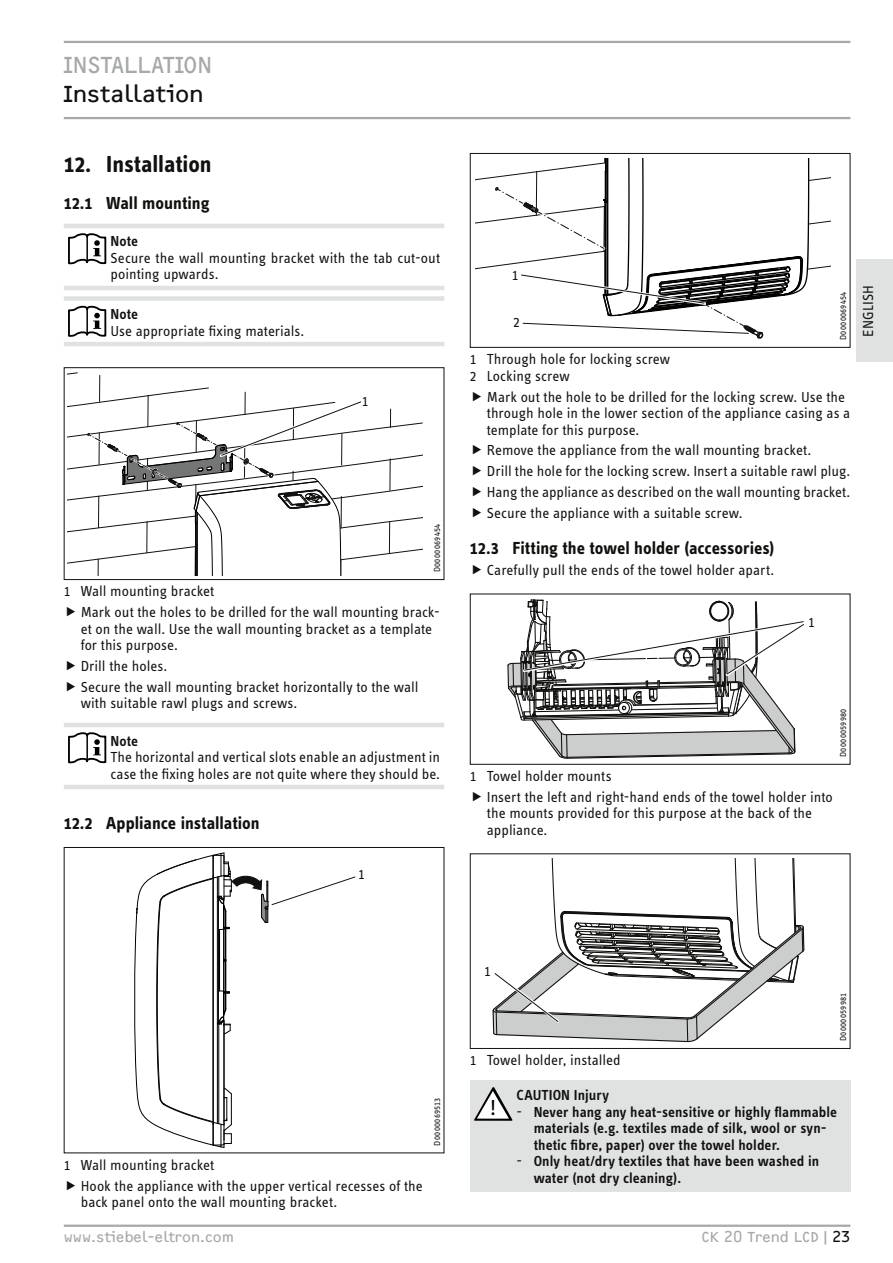
<style>
.page{position:relative;width:893px;height:1263px;background:#fff}
.page>*{position:absolute;margin:0;border:0;box-sizing:border-box;transform-origin:0 0}
.t1{font:700 24px "STE Info Text";letter-spacing:-.005em;color:#11110f}
.t2{font:24px "F2 FOCR Bczyk Com";color:#a7a9a8}
.t3{font:24px "F2 FOCR Bczyk Com";color:#11110f}
.t4{font:22.5px "STE Info Text";color:#000}
.t5{font:700 18px "STE Info Text";color:#11110f}
.t6{font:15px/16.5px "STE Info Text";color:#11110f}
.t7{font:600 15px/16.5px "STE Info Text";letter-spacing:.005em;color:#11110f}
.t8{font:15px "F2 FOCR Bczyk Com";color:#a7a9a8}
.t9{font:9px "STE Info Text";letter-spacing:.035em;color:#11110f}
.s1{font-weight:400}
.s2{color:#11110f}
</style>
<div class="page">
<hr style="left:64px;top:41px;width:786px;height:2px;background:#a7a9a8">
<hr style="left:64px;top:117px;width:786px;height:2px;background:#a7a9a8">
<div style="left:857px;top:260px;width:36px;height:102px;background:#e0e2e2"></div>
<hr style="left:64px;top:1224px;width:786px;height:3px;background:#a7a9a8">
<hr style="left:64px;top:224px;width:380px;height:4px;background:#e0e2e2">
<hr style="left:64px;top:286px;width:380px;height:4px;background:#e0e2e2">
<svg style="left:68px;top:233px;width:38px;height:31px"></svg>
<hr style="left:86px;top:236px;width:2px;height:25px;background:#000">
<div style="left:64px;top:296px;width:380px;height:5px;background:#e0e2e2"></div>
<hr style="left:64px;top:342px;width:380px;height:4px;background:#e0e2e2">
<svg style="left:68px;top:306px;width:38px;height:31px"></svg>
<hr style="left:86px;top:309px;width:2px;height:25px;background:#000">
<div style="left:64px;top:367px;width:380px;height:213px;border:1px solid #11110f"></div>
<svg style="left:68px;top:373px;width:355px;height:203px"></svg>
<hr style="left:64px;top:723px;width:380px;height:4px;background:#e0e2e2">
<hr style="left:64px;top:785px;width:380px;height:4px;background:#e0e2e2">
<svg style="left:68px;top:732px;width:38px;height:31px"></svg>
<hr style="left:86px;top:735px;width:2px;height:25px;background:#000">
<svg style="left:134px;top:852px;width:222px;height:296px"></svg>
<div style="left:470px;top:153px;width:380px;height:195px;border:1px solid #11110f"></div>
<svg style="left:476px;top:158px;width:355px;height:180px"></svg>
<div style="left:470px;top:594px;width:380px;height:171px;border:1px solid #11110f"></div>
<svg style="left:507px;top:599px;width:297px;height:160px"></svg>
<div style="left:470px;top:853px;width:380px;height:196px;border:1px solid #11110f"></div>
<svg style="left:492px;top:859px;width:313px;height:184px"></svg>
<div style="left:470px;top:1080px;width:380px;height:111px;background:#e0e2e2"></div>
<svg style="left:474px;top:1087px;width:38px;height:34px"></svg>
<h1 class="t2" style="left:64px;top:51px;width:22px">Installation</h1>
<h1 class="t3" style="left:64px;top:80px;width:141px">Installation</h1>
<h1 class="t1" style="left:64px;top:150px;width:149px">12. Installation</h1>
<p class="t5" style="left:64px;top:193px;width:147px">12.1 Wall mounting</p>
<p class="t7" style="left:111px;top:233px;width:29px">Note</p>
<p class="t6" style="left:111px;top:250px;width:331px">Secure the wall mounting bracket with the tab cut-out pointing upwards.</p>
<p class="t7" style="left:111px;top:306px;width:29px">Note</p>
<p class="t6" style="left:111px;top:322px;width:195px">Use appropriate fixing materials.</p>
<p class="t6" style="left:362px;top:393px;width:8px">1</p>
<p class="t9" style="left:432px;top:572px;width:50px;rotate:-90deg">D0000069454</p>
<p class="t6" style="left:81px;top:581px;width:361px;line-height:20.7px;text-indent:-17px">1 Wall mounting bracket<br>Mark out the holes to be drilled for the wall mounting brack-</p>
<p class="t6" style="left:81px;top:620px;width:353px">et on the wall. Use the wall mounting bracket as a template for this purpose.</p>
<p class="t6" style="left:81px;top:655px;width:339px;line-height:20.7px">Drill the holes.<br>Secure the wall mounting bracket horizontally to the wall</p>
<p class="t6" style="left:81px;top:695px;width:218px">with suitable rawl plugs and screws.</p>
<p class="t7" style="left:111px;top:732px;width:29px">Note</p>
<p class="t6" style="left:111px;top:749px;width:331px">The horizontal and vertical slots enable an adjustment in case the fixing holes are not quite where they should be.</p>
<p class="t5" style="left:64px;top:812px;width:197px">12.2 Appliance installation</p>
<p class="t6" style="left:358px;top:866px;width:8px">1</p>
<p class="t6" style="left:512px;top:267px;width:8px">1</p>
<p class="t6" style="left:513px;top:314px;width:8px">2</p>
<p class="t6" style="left:470px;top:351px;width:202px">1 Through hole for locking screw<br>2 Locking screw</p>
<p class="t6" style="left:487px;top:388px;width:365px">Mark out the hole to be drilled for the locking screw. Use the through hole in the lower section of the appliance casing as a template for this purpose.</p>
<p class="t6" style="left:487px;top:440px;width:365px;line-height:20.7px">Remove the appliance from the wall mounting bracket.<br>Drill the hole for the locking screw. Insert a suitable rawl plug.<br>Hang the appliance as described on the wall mounting bracket.<br>Secure the appliance with a suitable screw.</p>
<p class="t5" style="left:470px;top:538px;width:306px">12.3 Fitting the towel holder (accessories)</p>
<p class="t6" style="left:487px;top:562px;width:289px">Carefully pull the ends of the towel holder apart.</p>
<p class="t9" style="left:838px;top:340px;width:50px;rotate:-90deg">D0000069454</p>
<p class="t6" style="left:860px;top:336px;width:53px;rotate:-90deg">ENGLISH</p>
<p class="t6" style="left:808px;top:614px;width:8px">1</p>
<p class="t6" style="left:487px;top:766px;width:347px;line-height:20.7px;text-indent:-17px">1 Towel holder mounts<br>Insert the left and right-hand ends of the towel holder into</p>
<p class="t6" style="left:487px;top:805px;width:327px">the mounts provided for this purpose at the back of the appliance.</p>
<p class="t9" style="left:838px;top:757px;width:50px;rotate:-90deg">D0000059980</p>
<p class="t6" style="left:81px;top:1154px;width:343px;line-height:20.7px;text-indent:-17px">1 Wall mounting bracket<br>Hook the appliance with the upper vertical recesses of the</p>
<p class="t6" style="left:81px;top:1194px;width:258px">back panel onto the wall mounting bracket.</p>
<p class="t9" style="left:432px;top:1145px;width:50px;rotate:-90deg">D0000069513</p>
<p class="t6" style="left:484px;top:963px;width:8px">1</p>
<p class="t9" style="left:838px;top:1041px;width:50px;rotate:-90deg">D0000059981</p>
<p class="t6" style="left:470px;top:1052px;width:152px">1 Towel holder, installed</p>
<h2 class="t4" style="left:490px;top:1095px;width:8px">!</h2>
<p class="t7" style="left:517px;top:1087px;width:94px">CAUTION Injury</p>
<p class="t7" style="left:534px;top:1103px;width:305px;text-indent:-17px"><span class="s1">-</span> Never hang any heat-sensitive or highly flammable materials (e.g. textiles made of silk, wool or syn&shy;thetic fibre, paper) over the towel holder.</p>
<p class="t7" style="left:534px;top:1153px;width:287px;text-indent:-17px"><span class="s1">-</span> Only heat/dry textiles that have been washed in water (not dry cleaning).</p>
<p class="t8" style="left:64px;top:1228px;width:172px">www.stiebel-eltron.com</p>
<p class="t8" style="left:701px;top:1228px;width:150px">CK 20 Trend LCD|<span class="s2">23</span></p>
</div>
